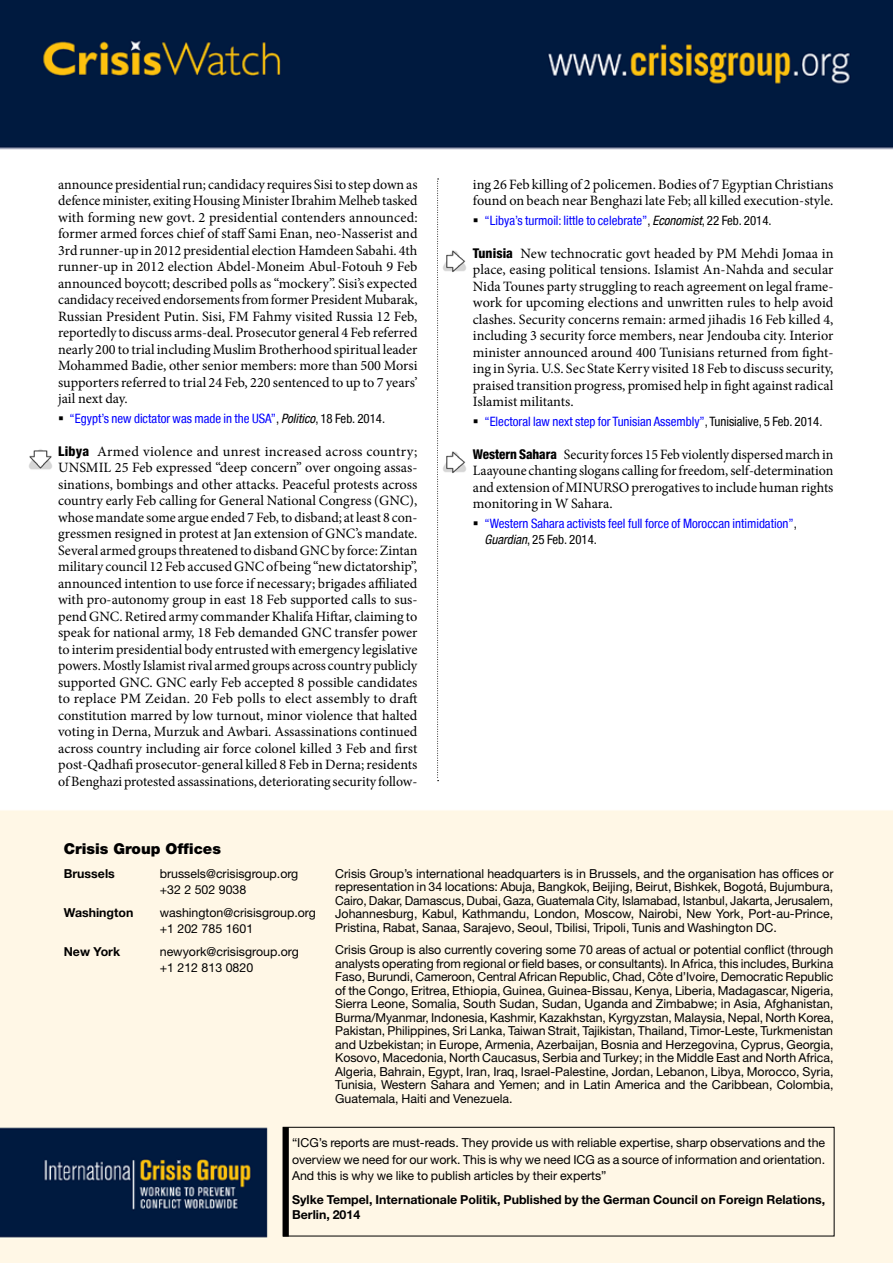
<style>
.page{position:relative;width:893px;height:1263px;background:#fff}
.page>*{position:absolute;margin:0;border:0;box-sizing:border-box;transform-origin:0 0}
.t1{font:900 15px "Helvetica Neue";color:#000}
.t2{font:14.25px/16.5px "Minion Pro";color:#000;text-align:justify}
.t3{font:condensed 12.9px/16.5px "Helvetica Neue LT";color:#00f}
.t4{font:12.3px/13.5px "Helvetica Neue";color:#000;text-align:justify}
.t5{font:700 12.3px/15px "Helvetica Neue";color:#000}
.s1{color:#000}
.s2{font-style:italic;color:#000}
.s3{font-family:"Helvetica Neue";font-weight:800;font-stretch:condensed;font-size:13.5px}
</style>
<div class="page">
<img style="left:0;top:0;width:892px;height:1262px">
<svg style="left:437px;top:179px;width:2px;height:602px"></svg>
<div style="left:282px;top:1126px;width:553px;height:111px;background:#fff7e6"></div>
<div style="left:283px;top:1127px;width:6px;height:109px;background:#000"></div>
<img style="left:24px;top:443px;width:32px;height:32px">
<img style="left:439px;top:245px;width:32px;height:32px">
<img style="left:439px;top:446px;width:32px;height:32px">
<svg style="left:59px;top:416px;width:4px;height:4px"></svg>
<svg style="left:474px;top:218px;width:4px;height:4px"></svg>
<svg style="left:474px;top:419px;width:4px;height:4px"></svg>
<svg style="left:474px;top:521px;width:4px;height:4px"></svg>
<p class="t2" style="left:58px;top:176px;width:361px">announce presidential run; candidacy requires Sisi to step down as defence minister, exiting Housing Minister Ibrahim Melheb tasked with forming new govt. 2 presidential contenders announced: former armed forces chief of staff Sami Enan, neo-Nasserist and 3rd runner-up in 2012 presidential election Hamdeen Sabahi. 4th runner-up in 2012 election Abdel-Moneim Abul-Fotouh 9 Feb announced boycott; described polls as “mockery”. Sisi’s expected candidacy received endorsements from former President Mubarak, Russian President Putin. Sisi, FM Fahmy visited Russia 12 Feb, reportedly to discuss arms-deal. Prosecutor general 4 Feb referred nearly 200 to trial including Muslim Brotherhood spiritual leader Mohammed Badie, other senior members: more than 500 Morsi supporters referred to trial 24 Feb, 220 sentenced to up to 7 years’ jail next day.</p>
<p class="t3" style="left:70px;top:410px;width:317px">“Egypt’s new dictator was made in the USA”<span class="s1">,</span> <span class="s2">Politico</span><span class="s1">, 18 Feb. 2014.</span></p>
<p class="t2" style="left:58px;top:443px;width:361px"><span class="s3">Libya</span> Armed violence and unrest increased across country; UNSMIL 25 Feb expressed “deep concern” over ongoing assas&shy;sinations, bombings and other attacks. Peaceful protests across country early Feb calling for General National Congress (GNC), whose mandate some argue ended 7 Feb, to disband; at least 8 con&shy;gressmen resigned in protest at Jan extension of GNC’s mandate.<br>Several armed groups threatened to disband GNC by force: Zintan military council 12 Feb accused GNC of being “new dictatorship”, announced intention to use force if necessary; brigades affiliated with pro-autonomy group in east 18 Feb supported calls to sus&shy;pend GNC. Retired army commander Khalifa Hiftar, claiming to speak for national army, 18 Feb demanded GNC transfer power to interim presidential body entrusted with emergency legislative powers. Mostly Islamist rival armed groups across country publicly supported GNC. GNC early Feb accepted 8 possible candidates to replace PM Zeidan. 20 Feb polls to elect assembly to draft constitution marred by low turnout, minor violence that halted voting in Derna, Murzuk and Awbari. Assassinations continued across country including air force colonel killed 3 Feb and first post-Qadhafi prosecutor-general killed 8 Feb in Derna; residents of Benghazi protested assassinations, deteriorating security follow-</p>
<p class="t2" style="left:473px;top:176px;width:362px">ing 26 Feb killing of 2 policemen. Bodies of 7 Egyptian Christians found on beach near Benghazi late Feb; all killed execution-style.</p>
<p class="t3" style="left:484px;top:212px;width:289px">“Libya’s turmoil: little to celebrate”<span class="s1">,</span> <span class="s2">Economist</span><span class="s1">, 22 Feb. 2014.</span></p>
<p class="t2" style="left:473px;top:245px;width:362px"><span class="s3">Tunisia</span> New technocratic govt headed by PM Mehdi Jomaa in place, easing political tensions. Islamist An-Nahda and secular Nida Tounes party struggling to reach agreement on legal frame&shy;work for upcoming elections and unwritten rules to help avoid clashes. Security concerns remain: armed jihadis 16 Feb killed 4, including 3 security force members, near Jendouba city. Interior minister announced around 400 Tunisians returned from fight&shy;ing in Syria. U.S. Sec State Kerry visited 18 Feb to discuss security, praised transition progress, promised help in fight against radical Islamist militants.</p>
<p class="t3" style="left:484px;top:413px;width:340px">“Electoral law next step for Tunisian Assembly”<span class="s1">, Tunisialive, 5 Feb. 2014.</span></p>
<p class="t2" style="left:473px;top:446px;width:362px"><span class="s3">Western Sahara</span> Security forces 15 Feb violently dispersed march in Laayoune chanting slogans calling for freedom, self-determination and extension of MINURSO prerogatives to include human rights monitoring in W Sahara.</p>
<p class="t3" style="left:484px;top:515px;width:314px">“Western Sahara activists feel full force of Moroccan intimidation”<span class="s1">,<br></span><span class="s2">Guardian</span><span class="s1">, 25 Feb. 2014.</span></p>
<p class="t1" style="left:64px;top:839px;width:159px">Crisis Group Offices</p>
<p class="t5" style="left:64px;top:865px;width:53px">Brussels</p>
<p class="t4" style="left:160px;top:865px;width:140px;line-height:16.5px">brussels@crisisgroup.org +32 2 502 9038</p>
<p class="t5" style="left:64px;top:904px;width:71px">Washington</p>
<p class="t4" style="left:160px;top:904px;width:157px;line-height:16.5px">washington@crisisgroup.org +1 202 785 1601</p>
<p class="t5" style="left:64px;top:943px;width:58px">New York</p>
<p class="t4" style="left:160px;top:943px;width:141px;line-height:16.5px">newyork@crisisgroup.org +1 212 813 0820</p>
<p class="t4" style="left:335px;top:866px;width:500px">Crisis Group’s international headquarters is in Brussels, and the organisation has offices or representation in 34 locations: Abuja, Bangkok, Beijing, Beirut, Bishkek, Bogotá, Bujumbura, Cairo, Dakar, Damascus, Dubai, Gaza, Guatemala City, Islamabad, Istanbul, Jakarta, Jerusalem, Johannesburg, Kabul, Kathmandu, London, Moscow, Nairobi, New York, Port-au-Prince, Pristina, Rabat, Sanaa, Sarajevo, Seoul, Tbilisi, Tripoli, Tunis and Washington DC.</p>
<p class="t4" style="left:335px;top:943px;width:500px">Crisis Group is also currently covering some 70 areas of actual or potential conflict (through analysts operating from regional or field bases, or consultants). In Africa, this includes, Burkina Faso, Burundi, Cameroon, Central African Republic, Chad, Côte d’Ivoire, Democratic Republic of the Congo, Eritrea, Ethiopia, Guinea, Guinea-Bissau, Kenya, Liberia, Madagascar, Nigeria, Sierra Leone, Somalia, South Sudan, Sudan, Uganda and Zimbabwe; in Asia, Afghanistan, Burma/Myanmar, Indonesia, Kashmir, Kazakhstan, Kyrgyzstan, Malaysia, Nepal, North Korea, Pakistan, Philippines, Sri Lanka, Taiwan Strait, Tajikistan, Thailand, Timor-Leste, Turkmenistan and Uzbekistan; in Europe, Armenia, Azerbaijan, Bosnia and Herzegovina, Cyprus, Georgia, Kosovo, Macedonia, North Caucasus, Serbia and Turkey; in the Middle East and North Africa, Algeria, Bahrain, Egypt, Iran, Iraq, Israel-Palestine, Jordan, Lebanon, Libya, Morocco, Syria, Tunisia, Western Sahara and Yemen; and in Latin America and the Caribbean, Colombia, Guatemala, Haiti and Venezuela.</p>
<p class="t4" style="left:292px;top:1134px;width:535px;line-height:16.5px">“ICG’s reports are must-reads. They provide us with reliable expertise, sharp observations and the overview we need for our work. This is why we need ICG as a source of information and orientation.<br>And this is why we like to publish articles by their experts”</p>
<p class="t5" style="left:292px;top:1192px;width:535px">Sylke Tempel, Internationale Politik, Published by the German Council on Foreign Relations,<br>Berlin, 2014</p>
</div>
